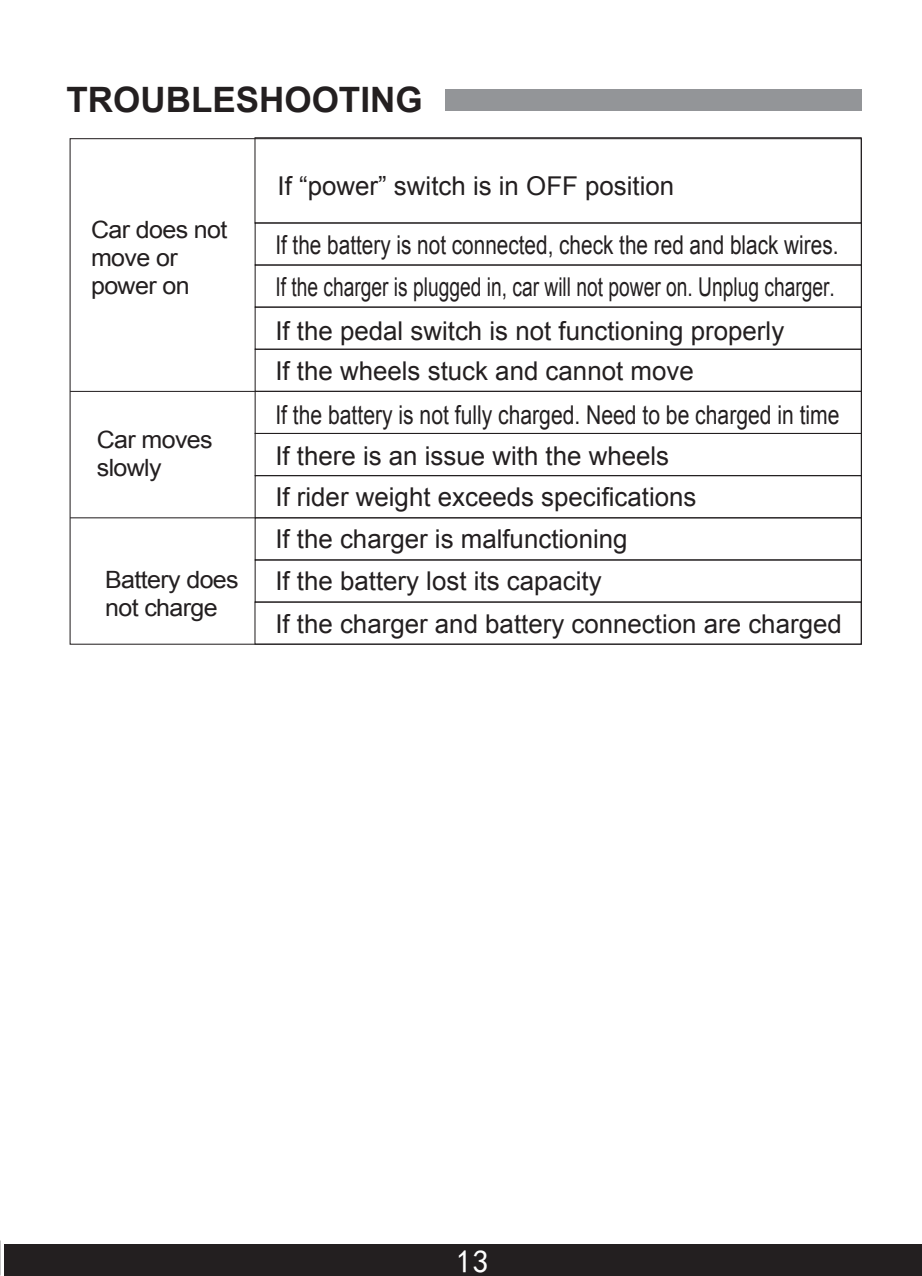
<style>
.page{position:relative;width:922px;height:1276px;background:#fff}
.page>*{position:absolute;margin:0;border:0;box-sizing:border-box;transform-origin:0 0}
.t1{font:700 35px "Arial";color:#231f20}
.t2{font:32.5px "Sim Hei";color:#fff}
.t3{font:26px/42.5px "Arial";color:#231f20}
.t4{font:26px/42px "Arial";color:#231f20;scale:.8 1}
.t5{font:26px/40.5px "Arial";color:#231f20;scale:.81 1}
.t6{font:23.75px/28px "Arial";letter-spacing:-.025em;color:#231f20;scale:1.05 1}
</style>
<div class="page">
<div style="left:5px;top:1244px;width:916px;height:32px;background:#231f20"></div>
<div style="left:444px;top:89px;width:417px;height:22px;background:#939598"></div>
<div style="left:254px;top:601px;width:607px;height:43px;border:1px solid #231f20"></div>
<div style="left:254px;top:264px;width:607px;height:44px;border:1px solid #231f20"></div>
<div style="left:254px;top:307px;width:607px;height:43px;border:1px solid #231f20"></div>
<div style="left:254px;top:349px;width:607px;height:43px;border:1px solid #231f20"></div>
<div style="left:254px;top:391px;width:607px;height:43px;border:1px solid #231f20"></div>
<div style="left:254px;top:433px;width:607px;height:43px;border:1px solid #231f20"></div>
<div style="left:254px;top:475px;width:607px;height:43px;border:1px solid #231f20"></div>
<div style="left:254px;top:517px;width:607px;height:43px;border:1px solid #231f20"></div>
<hr style="left:70px;top:517px;width:185px;height:1px;background:#231f20">
<hr style="left:70px;top:391px;width:185px;height:1px;background:#231f20">
<div style="left:254px;top:559px;width:607px;height:43px;border:1px solid #231f20"></div>
<div style="left:254px;top:137px;width:607px;height:87px;border:1px solid #231f20"></div>
<h1 class="t1" style="left:66px;top:76px;width:357px">TROUBLESHOOTING</h1>
<p class="t6" style="left:91px;top:216px;width:131px">Car does not move or power on</p>
<p class="t6" style="left:97px;top:426px;width:112px">Car moves slowly</p>
<p class="t6" style="left:105px;top:565px;width:129px">Battery does not charge</p>
<p class="t3" style="left:277px;top:165px;width:398px">If “power” switch is in OFF position</p>
<p class="t4" style="left:275px;top:224px;width:705px">If the battery is not connected, check the red and black wires.<br>If the charger is plugged in, car will not power on. Unplug charger.</p>
<p class="t3" style="left:275px;top:310px;width:510px">If the pedal switch is not functioning properly</p>
<p class="t3" style="left:275px;top:350px;width:420px">If the wheels stuck and cannot move</p>
<p class="t5" style="left:275px;top:395px;width:698px">If the battery is not fully charged. Need to be charged in time<br>If there is an issue with the wheels</p>
<p class="t3" style="left:275px;top:476px;width:568px">If rider weight exceeds specifications<br>If the charger is malfunctioning<br>If the battery lost its capacity<br>If the charger and battery connection are charged</p>
<p class="t2" style="left:456px;top:1245px;width:34px">13</p>
</div>
